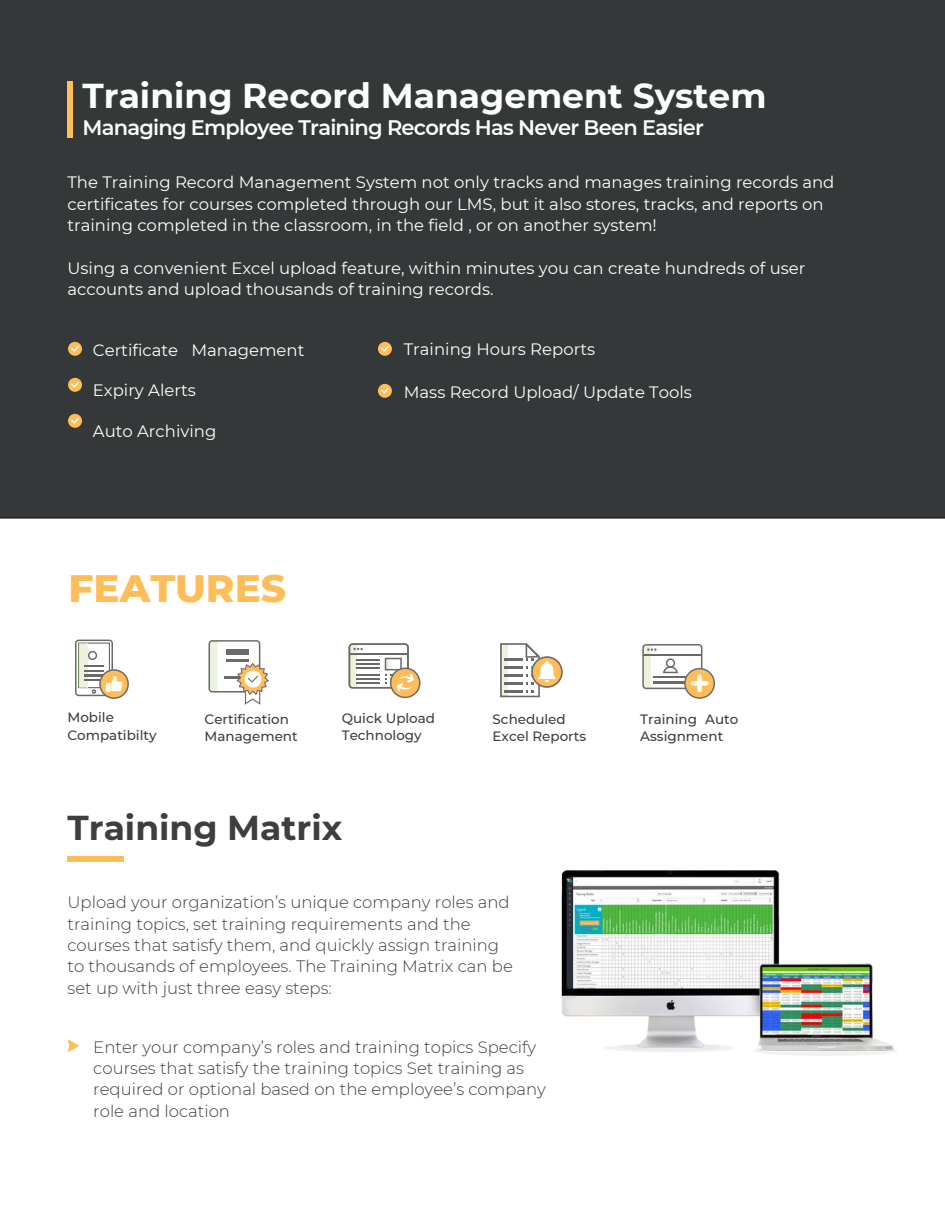
<style>
.page{position:relative;width:945px;height:1215px;background:#fff}
.page>*{position:absolute;margin:0;border:0;box-sizing:border-box;transform-origin:0 0}
.t1{font:800 39px "Montserrat";color:#ffbd59}
.t2{font:700 34.5px "Montserrat";color:#fff}
.t3{font:700 34.5px "Montserrat";color:#3d3e3e}
.t4{font:600 21px "Montserrat";letter-spacing:-.035em;color:#fff}
.t5{font:16.5px/21.3px "Montserrat";color:#fff}
.t6{font:300 16.5px/21.3px "Montserrat";color:#3d3e3e}
.t7{font:500 13.5px/16.8px "Montserrat";color:#3d3e3e}
</style>
<div class="page">
<div style="left:0;top:0;width:945px;height:519px;background:#343838"></div>
<img style="left:561px;top:870px;width:336px;height:186px">
<div style="left:68px;top:81px;width:5px;height:57px;background:#ffbd59"></div>
<svg style="left:68px;top:1039px;width:11px;height:14px"></svg>
<div style="left:68px;top:342px;width:14px;height:14px;background:#ffbd59;border-radius:50%"></div>
<svg style="left:71px;top:346px;width:8px;height:6px"></svg>
<div style="left:68px;top:378px;width:14px;height:14px;background:#ffbd59;border-radius:50%"></div>
<svg style="left:71px;top:382px;width:8px;height:6px"></svg>
<div style="left:68px;top:414px;width:14px;height:14px;background:#ffbd59;border-radius:50%"></div>
<svg style="left:71px;top:418px;width:8px;height:6px"></svg>
<div style="left:68px;top:856px;width:56px;height:6px;background:#ffbd59"></div>
<svg style="left:75px;top:640px;width:54px;height:59px"></svg>
<svg style="left:209px;top:640px;width:60px;height:65px"></svg>
<div style="left:378px;top:342px;width:14px;height:14px;background:#ffbd59;border-radius:50%"></div>
<svg style="left:381px;top:346px;width:8px;height:6px"></svg>
<div style="left:378px;top:384px;width:14px;height:14px;background:#ffbd59;border-radius:50%"></div>
<svg style="left:381px;top:388px;width:8px;height:6px"></svg>
<svg style="left:349px;top:643px;width:72px;height:55px"></svg>
<svg style="left:500px;top:643px;width:63px;height:54px"></svg>
<svg style="left:642px;top:644px;width:73px;height:55px"></svg>
<div style="left:697px;top:674px;width:5px;height:18px;background:#fff;border-radius:2px"></div>
<div style="left:691px;top:681px;width:17px;height:5px;background:#fff;border-radius:2px"></div>
<h2 class="t2" style="left:82px;top:75px;width:686px">Training Record Management System</h2>
<p class="t4" style="left:82px;top:115px;width:623px">Managing Employee Training Records Has Never Been Easier</p>
<p class="t5" style="left:68px;top:172px;width:768px">The Training Record Management System not only tracks and manages training records and certificates for courses completed through our LMS, but it also stores, tracks, and reports on training completed in the classroom, in the field , or on another system!</p>
<p class="t5" style="left:68px;top:257px;width:739px">Using a convenient Excel upload feature, within minutes you can create hundreds of user accounts and upload thousands of training records.</p>
<p class="t5" style="left:93px;top:339px;width:213px">Certificate Management</p>
<p class="t5" style="left:93px;top:380px;width:104px">Expiry Alerts</p>
<p class="t5" style="left:93px;top:420px;width:125px">Auto Archiving</p>
<h1 class="t1" style="left:69px;top:564px;width:219px">FEATURES</h1>
<p class="t5" style="left:404px;top:339px;width:193px">Training Hours Reports</p>
<p class="t5" style="left:404px;top:382px;width:290px">Mass Record Upload/ Update Tools</p>
<p class="t7" style="left:68px;top:708px;width:91px;line-height:18px">Mobile<br>Compatibilty</p>
<p class="t7" style="left:205px;top:711px;width:95px">Certification<br>Management</p>
<p class="t7" style="left:342px;top:710px;width:95px">Quick Upload<br>Technology</p>
<p class="t7" style="left:493px;top:711px;width:95px">Scheduled<br>Excel Reports</p>
<p class="t7" style="left:640px;top:711px;width:100px">Training Auto<br>Assignment</p>
<h2 class="t3" style="left:68px;top:807px;width:276px">Training Matrix</h2>
<p class="t6" style="left:67px;top:892px;width:447px">Upload your organization’s unique company roles and training topics, set training requirements and the courses that satisfy them, and quickly assign training to thousands of employees. The Training Matrix can be set up with just three easy steps:</p>
<p class="t6" style="left:93px;top:1036px;width:454px">Enter your company’s roles and training topics Specify courses that satisfy the training topics Set training as required or optional based on the employee’s company role and location</p>
</div>
